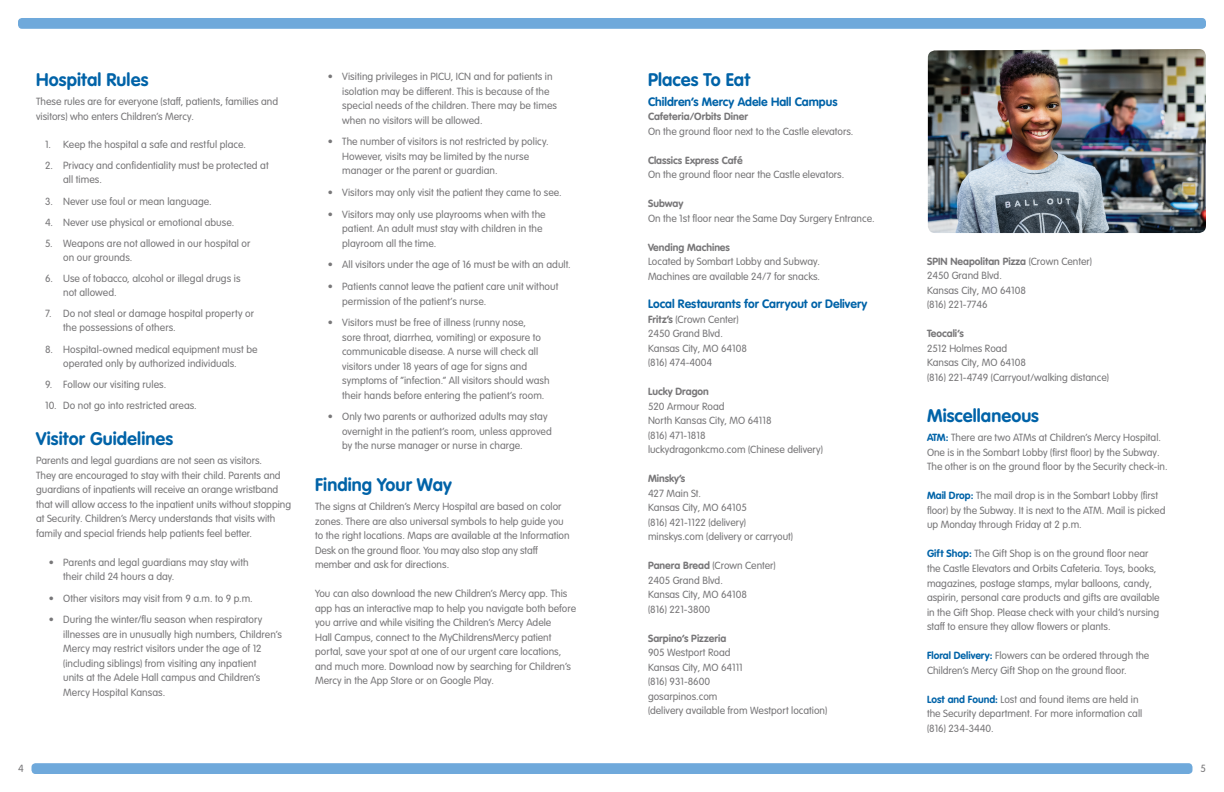
<style>
.page{position:relative;width:1224px;height:792px;background:#fff}
.page>*{position:absolute;margin:0;border:0;box-sizing:border-box;transform-origin:0 0}
.t1{font:700 18px "VAG Rounded Next";letter-spacing:.005em;color:#0163a8}
.t2{font:700 12px "VAG Rounded Next";color:#0163a8}
.t3{font:10.2px/14.5px "VAG Rounded Next";color:#787779}
.t4{font:700 10.2px "VAG Rounded Next";color:#787779}
.s1{font-weight:700}
.s2{font-weight:700;color:#0163a8}
</style>
<div class="page">
<img style="left:928px;top:49px;width:278px;height:184px">
<div style="left:32px;top:763px;width:1160px;height:11px;background:#6fa9db;border-radius:4px"></div>
<div style="left:18px;top:18px;width:1188px;height:11px;background:#6fa9db;border-radius:4px"></div>
<h1 class="t1" style="left:36px;top:68px;width:114px">Hospital Rules</h1>
<p class="t3" style="left:36px;top:95px;width:244px">These rules are for everyone (staff, patients, families and visitors) who enters Children’s Mercy.</p>
<p class="t3" style="left:45px;top:138px;width:202px">1. Keep the hospital a safe and restful place.</p>
<p class="t3" style="left:63px;top:159px;width:207px;line-height:14px;text-indent:-18px">2. Privacy and confidentiality must be protected at all times.</p>
<p class="t3" style="left:45px;top:194px;width:168px">3. Never use foul or mean language.</p>
<p class="t3" style="left:45px;top:215px;width:191px">4. Never use physical or emotional abuse.</p>
<p class="t3" style="left:63px;top:237px;width:189px;line-height:14px;text-indent:-18px">5. Weapons are not allowed in our hospital or on our grounds.</p>
<p class="t3" style="left:63px;top:272px;width:179px;line-height:14px;text-indent:-18px">6. Use of tobacco, alcohol or illegal drugs is not allowed.</p>
<p class="t3" style="left:63px;top:307px;width:193px;line-height:14px;text-indent:-18px">7. Do not steal or damage hospital property or the possessions of others.</p>
<p class="t3" style="left:45px;top:342px;width:214px;line-height:14px;text-align:center">8. Hospital-owned medical equipment must be operated only by authorized individuals.</p>
<p class="t3" style="left:45px;top:377px;width:123px">9. Follow our visiting rules.</p>
<p class="t3" style="left:45px;top:399px;width:153px">10. Do not go into restricted areas.</p>
<h1 class="t1" style="left:36px;top:427px;width:139px">Visitor Guidelines</h1>
<p class="t3" style="left:36px;top:453px;width:257px">Parents and legal guardians are not seen as visitors.<br>They are encouraged to stay with their child. Parents and guardians of inpatients will receive an orange wristband that will allow access to the inpatient units without stopping at Security. Children’s Mercy understands that visits with family and special friends help patients feel better.</p>
<p class="t3" style="left:63px;top:555px;width:187px;text-indent:-14px">• Parents and legal guardians may stay with their child 24 hours a day.</p>
<p class="t3" style="left:49px;top:591px;width:206px">• Other visitors may visit from 9 a.m. to 9 p.m.</p>
<p class="t3" style="left:63px;top:613px;width:220px;text-indent:-14px">• During the winter/flu season when respiratory illnesses are in unusually high numbers, Children’s Mercy may restrict visitors under the age of 12 (including siblings) from visiting any inpatient<br>units at the Adele Hall campus and Children’s Mercy Hospital Kansas.</p>
<p class="t3" style="left:342px;top:69px;width:216px;text-indent:-14px">• Visiting privileges in PICU, ICN and for patients in isolation may be different. This is because of the special needs of the children. There may be times when no visitors will be allowed.</p>
<p class="t3" style="left:342px;top:135px;width:208px;text-indent:-14px">• The number of visitors is not restricted by policy.<br>However, visits may be limited by the nurse manager or the parent or guardian.</p>
<p class="t3" style="left:328px;top:185px;width:236px">• Visitors may only visit the patient they came to see.</p>
<p class="t3" style="left:342px;top:207px;width:205px;text-indent:-14px">• Visitors may only use playrooms when with the patient. An adult must stay with children in the playroom all the time.</p>
<p class="t3" style="left:328px;top:258px;width:245px">• All visitors under the age of 16 must be with an adult.</p>
<p class="t3" style="left:342px;top:280px;width:218px;text-indent:-14px">• Patients cannot leave the patient care unit without permission of the patient’s nurse.</p>
<p class="t3" style="left:342px;top:316px;width:209px;text-indent:-14px">• Visitors must be free of illness (runny nose,<br>sore throat, diarrhea, vomiting) or exposure to communicable disease. A nurse will check all visitors under 18 years of age for signs and symptoms of “infection.” All visitors should wash their hands before entering the patient’s room.</p>
<p class="t3" style="left:342px;top:410px;width:211px;text-indent:-14px">• Only two parents or authorized adults may stay overnight in the patient’s room, unless approved by the nurse manager or nurse in charge.</p>
<h1 class="t1" style="left:315px;top:473px;width:138px">Finding Your Way</h1>
<p class="t3" style="left:315px;top:500px;width:256px">The signs at Children’s Mercy Hospital are based on color zones. There are also universal symbols to help guide you to the right locations. Maps are available at the Information Desk on the ground floor. You may also stop any staff member and ask for directions.</p>
<p class="t3" style="left:315px;top:587px;width:263px">You can also download the new Children’s Mercy app. This app has an interactive map to help you navigate both before you arrive and while visiting the Children’s Mercy Adele<br>Hall Campus, connect to the MyChildrensMercy patient portal, save your spot at one of our urgent care locations, and much more. Download now by searching for Children’s Mercy in the App Store or on Google Play.</p>
<h1 class="t1" style="left:648px;top:68px;width:104px">Places To Eat</h1>
<p class="t2" style="left:648px;top:94px;width:191px">Children’s Mercy Adele Hall Campus</p>
<p class="t4" style="left:648px;top:110px;width:101px">Cafeteria/Orbits Diner</p>
<p class="t3" style="left:648px;top:124px;width:207px">On the ground floor next to the Castle elevators.</p>
<p class="t4" style="left:648px;top:154px;width:96px">Classics Express Café</p>
<p class="t3" style="left:648px;top:168px;width:198px">On the ground floor near the Castle elevators.</p>
<p class="t4" style="left:648px;top:197px;width:37px">Subway</p>
<p class="t3" style="left:648px;top:211px;width:228px">On the 1st floor near the Same Day Surgery Entrance.</p>
<p class="t4" style="left:648px;top:241px;width:84px">Vending Machines</p>
<p class="t3" style="left:648px;top:255px;width:174px">Located by Sombart Lobby and Subway.<br>Machines are available 24/7 for snacks.</p>
<p class="t2" style="left:648px;top:296px;width:221px">Local Restaurants for Carryout or Delivery</p>
<p class="t3" style="left:648px;top:312px;width:100px"><span class="s1">Fritz’s</span> (Crown Center)<br>2450 Grand Blvd.<br>Kansas City, MO 64108 (816) 474-4004</p>
<p class="t4" style="left:648px;top:385px;width:62px">Lucky Dragon</p>
<p class="t3" style="left:648px;top:399px;width:176px">520 Armour Road<br>North Kansas City, MO 64118<br>(816) 471-1818<br>luckydragonkcmo.com (Chinese delivery)</p>
<p class="t4" style="left:648px;top:472px;width:39px">Minsky’s</p>
<p class="t3" style="left:648px;top:486px;width:147px">427 Main St.<br>Kansas City, MO 64105<br>(816) 421-1122 (delivery) minskys.com (delivery or carryout)</p>
<p class="t3" style="left:648px;top:559px;width:129px"><span class="s1">Panera Bread</span> (Crown Center)<br>2405 Grand Blvd.<br>Kansas City, MO 64108<br>(816) 221-3800</p>
<p class="t4" style="left:648px;top:632px;width:80px">Sarpino’s Pizzeria</p>
<p class="t3" style="left:648px;top:646px;width:181px">905 Westport Road<br>Kansas City, MO 64111<br>(816) 931-8600<br>gosarpinos.com<br>(delivery available from Westport location)</p>
<p class="t3" style="left:927px;top:254px;width:167px"><span class="s1">SPIN Neapolitan Pizza</span> (Crown Center)<br>2450 Grand Blvd.<br>Kansas City, MO 64108<br>(816) 221-7746</p>
<p class="t4" style="left:927px;top:327px;width:38px">Teocali’s</p>
<p class="t3" style="left:927px;top:341px;width:183px">2512 Holmes Road<br>Kansas City, MO 64108<br>(816) 221-4749 (Carryout/walking distance)</p>
<h1 class="t1" style="left:927px;top:404px;width:114px">Miscellaneous</h1>
<p class="t3" style="left:927px;top:431px;width:242px"><span class="s2">ATM:</span> There are two ATMs at Children’s Mercy Hospital.<br>One is in the Sombart Lobby (first floor) by the Subway.<br>The other is on the ground floor by the Security check-in.</p>
<p class="t3" style="left:927px;top:489px;width:240px"><span class="s2">Mail Drop:</span> The mail drop is in the Sombart Lobby (first floor) by the Subway. It is next to the ATM. Mail is picked up Monday through Friday at 2 p.m.</p>
<p class="t3" style="left:927px;top:547px;width:234px"><span class="s2">Gift Shop:</span> The Gift Shop is on the ground floor near the Castle Elevators and Orbits Cafeteria. Toys, books, magazines, postage stamps, mylar balloons, candy, aspirin, personal care products and gifts are available in the Gift Shop. Please check with your child’s nursing staff to ensure they allow flowers or plants.</p>
<p class="t3" style="left:927px;top:648px;width:224px"><span class="s2">Floral Delivery:</span> Flowers can be ordered through the<br>Children’s Mercy Gift Shop on the ground floor.</p>
<p class="t3" style="left:927px;top:692px;width:217px"><span class="s2">Lost and Found:</span> Lost and found items are held in the Security department. For more information call (816) 234-3440.</p>
<p class="t3" style="left:18px;top:762px;width:7px">4</p>
<p class="t3" style="left:1201px;top:762px;width:7px">5</p>
</div>
